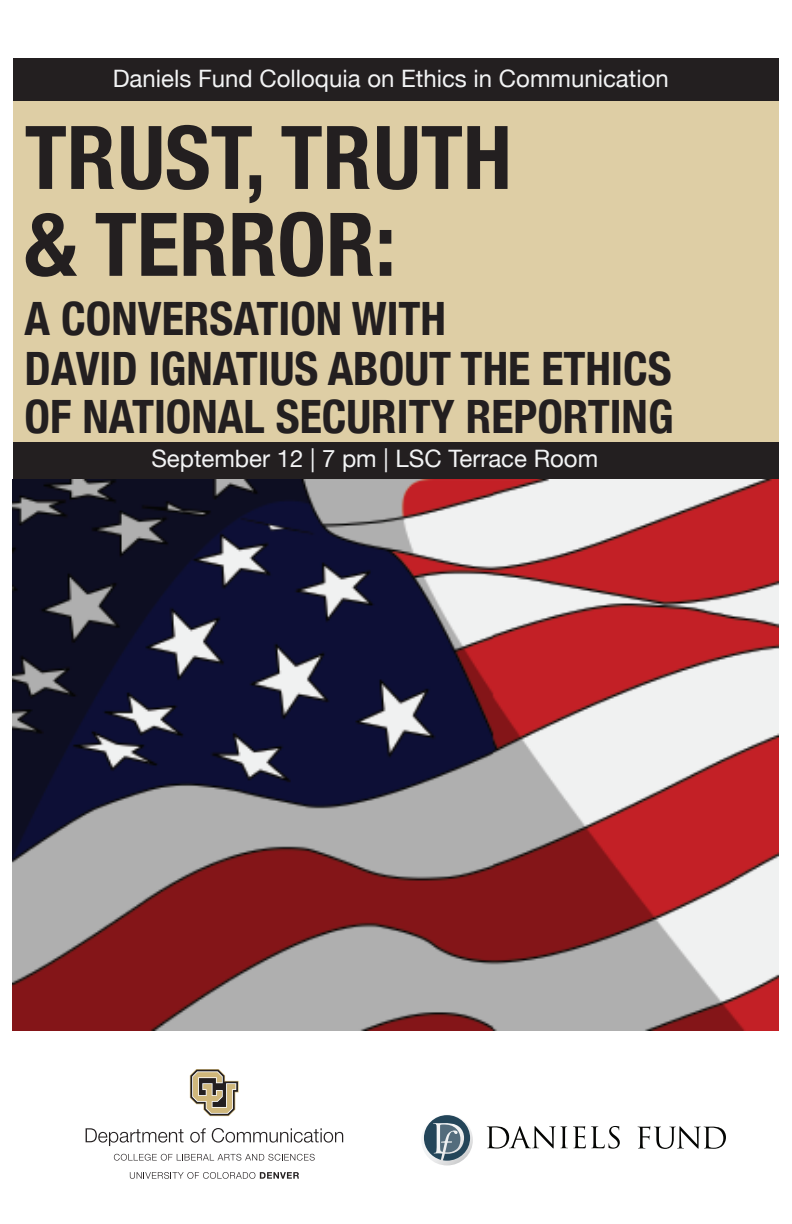
<style>
.page{position:relative;width:792px;height:1224px;background:#fff}
.page>*{position:absolute;margin:0;border:0;box-sizing:border-box;transform-origin:0 0}
.t1{font:700 condensed 88px "Helvetica Neue";color:#231f20}
.t2{font:700 condensed 46px/49.2px "Helvetica Neue";color:#231f20}
.t3{font:24px "Helvetica Neue";color:#f2f3f4}
</style>
<div class="page">
<div style="left:13px;top:100px;width:766px;height:351px;background:#decea5"></div>
<div style="left:13px;top:58px;width:766px;height:42px;background:#231f20"></div>
<div style="left:13px;top:442px;width:766px;height:38px;background:#231f20"></div>
<svg style="left:190px;top:1069px;width:49px;height:47px"></svg>
<svg style="left:86px;top:1128px;width:98px;height:18px"></svg>
<svg style="left:190px;top:1128px;width:16px;height:15px"></svg>
<svg style="left:212px;top:1128px;width:131px;height:15px"></svg>
<svg style="left:114px;top:1154px;width:201px;height:7px"></svg>
<svg style="left:130px;top:1172px;width:169px;height:7px"></svg>
<svg style="left:421px;top:1114px;width:52px;height:51px"></svg>
<svg style="left:487px;top:1126px;width:133px;height:23px"></svg>
<svg style="left:638px;top:1126px;width:88px;height:23px"></svg>
<svg style="left:424px;top:1115px;width:46px;height:46px"></svg>
<img style="left:13px;top:480px;width:766px;height:551px">
<p class="t3" style="left:113px;top:61px;width:558px">Daniels Fund Colloquia on Ethics in Communication</p>
<h1 class="t1" style="left:25px;top:85px;width:489px">TRUST, TRUTH</h1>
<h1 class="t1" style="left:25px;top:171px;width:373px">&amp; TERROR:</h1>
<h2 class="t2" style="left:25px;top:291px;width:648px">A CONVERSATION WITH<br>DAVID IGNATIUS ABOUT THE ETHICS</h2>
<h2 class="t2" style="left:25px;top:389px;width:650px">OF NATIONAL SECURITY REPORTING</h2>
<p class="t3" style="left:151px;top:441px;width:448px">September 12 | 7 pm | LSC Terrace Room</p>
</div>
